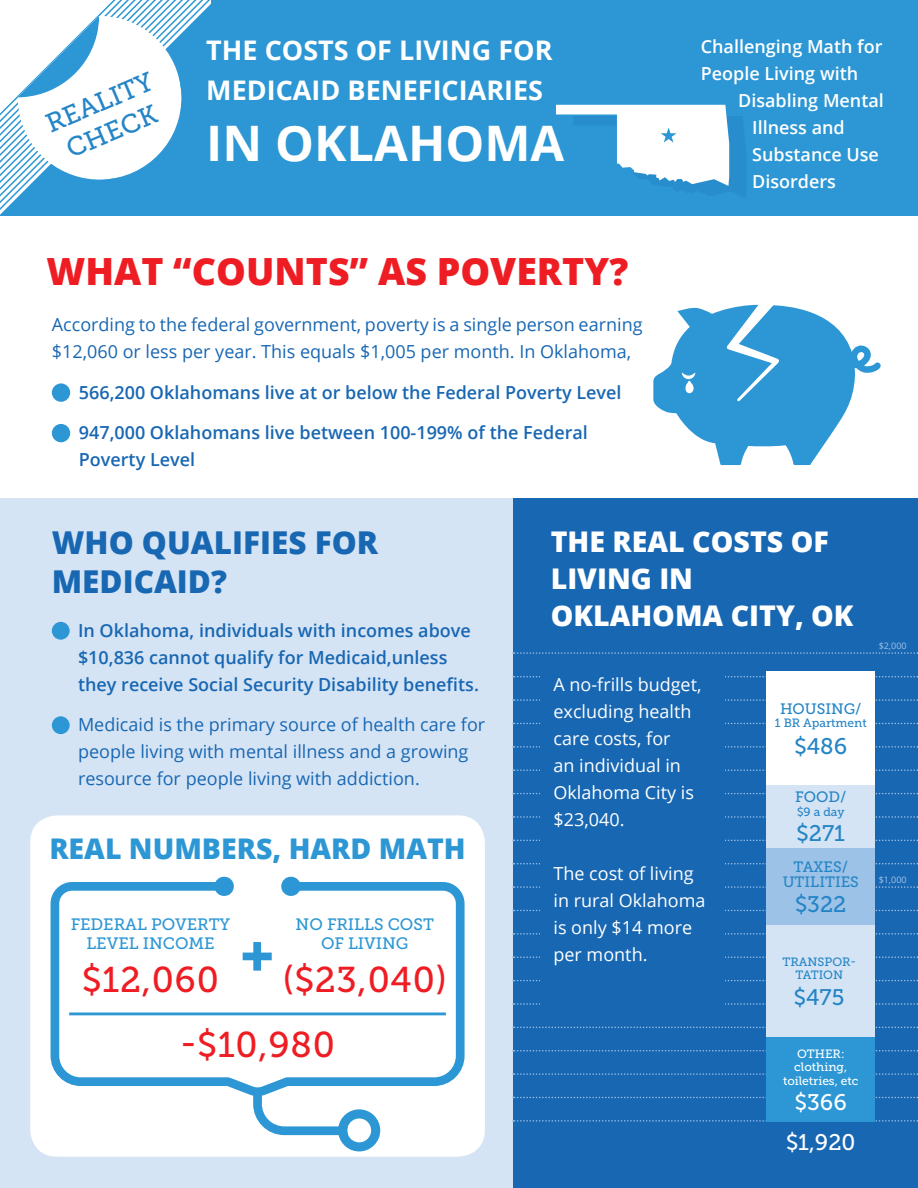
<style>
.page{position:relative;width:918px;height:1188px;background:#fff}
.page>*{position:absolute;margin:0;border:0;box-sizing:border-box;transform-origin:0 0}
.t1{font:800 58.8px "Open Sans";color:#2c97d4}
.t2{font:700 49.05px "Open Sans";color:#fff}
.t3{font:800 37.5px "Open Sans";color:#ee1d23}
.t4{font:35.7px/64.8px "Museo Slab 500";letter-spacing:.02em;color:#ee1d23}
.t5{font:800 31.5px/39px "Open Sans";color:#1867b3}
.t6{font:800 28.5px/37px "Open Sans";color:#fff}
.t7{font:800 28.5px "Open Sans";color:#2c97d4}
.t8{font:700 27px/40.3px "Open Sans";color:#fff}
.t9{font:26.25px/31.5px "Museo Slab 500";color:#2585c6;text-align:center}
.t10{font:22.5px "Museo Slab 500";color:#2585c6}
.t11{font:22.5px/40px "Museo Slab 500";color:#fff;text-align:center}
.t12{font:18px/27px "Open Sans";color:#1867b3}
.t13{font:600 18px/27px "Open Sans";color:#1867b3}
.t14{font:18px/27px "Open Sans";color:#fff}
.t15{font:600 18px/27px "Open Sans";color:#fff}
.t16{font:16.5px/19.8px "Museo Slab 500";color:#2c97d4;text-align:center}
.t17{font:15px/15px "Museo Slab 500";color:#2585c6;text-align:center}
.t18{font:12px/13.5px "Museo Slab 500";color:#2585c6;text-align:center}
.t19{font:12px/13.5px "Museo Slab 500";color:#fff;text-align:center}
.t20{font:9px "Open Sans";color:#9dc2e7}
</style>
<div class="page">
<div style="left:190px;top:0;width:22px;height:216px;background:#2c97d4"></div>
<div style="left:212px;top:0;width:706px;height:216px;background:#2c97d4"></div>
<div style="left:0;top:499px;width:526px;height:689px;background:#d5e4f4"></div>
<div style="left:30px;top:815px;width:455px;height:342px;background:#fff;border-radius:27px"></div>
<div style="left:513px;top:499px;width:405px;height:689px;background:#1867b3"></div>
<svg style="left:0;top:0;width:190px;height:216px"></svg>
<svg style="left:653px;top:304px;width:228px;height:161px"></svg>
<svg style="left:51px;top:882px;width:414px;height:214px"></svg>
<svg style="left:253px;top:1090px;width:127px;height:61px"></svg>
<div style="left:214px;top:877px;width:20px;height:19px;background:#2c97d4;border-radius:9px"></div>
<div style="left:281px;top:877px;width:20px;height:19px;background:#2c97d4;border-radius:9px"></div>
<svg style="left:513px;top:676px;width:405px;height:1px"></svg>
<svg style="left:513px;top:652px;width:405px;height:2px"></svg>
<svg style="left:513px;top:699px;width:405px;height:2px"></svg>
<svg style="left:513px;top:723px;width:405px;height:1px"></svg>
<svg style="left:513px;top:746px;width:405px;height:2px"></svg>
<svg style="left:513px;top:769px;width:405px;height:2px"></svg>
<svg style="left:513px;top:793px;width:405px;height:1px"></svg>
<svg style="left:513px;top:816px;width:405px;height:2px"></svg>
<svg style="left:513px;top:840px;width:405px;height:1px"></svg>
<svg style="left:513px;top:863px;width:405px;height:1px"></svg>
<svg style="left:513px;top:886px;width:405px;height:2px"></svg>
<svg style="left:513px;top:910px;width:405px;height:1px"></svg>
<svg style="left:513px;top:933px;width:405px;height:2px"></svg>
<svg style="left:513px;top:956px;width:405px;height:2px"></svg>
<svg style="left:513px;top:980px;width:405px;height:1px"></svg>
<svg style="left:513px;top:1003px;width:405px;height:2px"></svg>
<svg style="left:513px;top:1027px;width:405px;height:1px"></svg>
<svg style="left:513px;top:1050px;width:405px;height:1px"></svg>
<svg style="left:513px;top:1073px;width:405px;height:2px"></svg>
<svg style="left:513px;top:1097px;width:405px;height:1px"></svg>
<svg style="left:513px;top:1120px;width:405px;height:2px"></svg>
<div style="left:767px;top:671px;width:108px;height:114px;background:#fff"></div>
<div style="left:767px;top:1036px;width:108px;height:86px;background:#2c97d4"></div>
<div style="left:767px;top:847px;width:108px;height:78px;background:#9dc2e7"></div>
<div style="left:767px;top:785px;width:108px;height:62px;background:#d5e4f4"></div>
<div style="left:767px;top:925px;width:108px;height:111px;background:#d5e4f4"></div>
<div style="left:573px;top:116px;width:173px;height:81px;background:#288dcd"></div>
<svg style="left:556px;top:105px;width:173px;height:81px"></svg>
<div style="left:52px;top:383px;width:18px;height:19px;background:#2c97d4;border-radius:50%"></div>
<div style="left:52px;top:424px;width:18px;height:18px;background:#2c97d4;border-radius:50%"></div>
<div style="left:540px;top:664px;width:185px;height:357px;background:#1867b3"></div>
<div style="left:52px;top:622px;width:18px;height:18px;background:#2c97d4;border-radius:50%"></div>
<div style="left:52px;top:716px;width:18px;height:18px;background:#2c97d4;border-radius:50%"></div>
<hr style="left:69px;top:1012px;width:377px;height:3px;background:#2c97d4">
<h3 class="t9" style="left:41px;top:110px;width:115px;rotate:-23deg">REALITY<br>CHECK</h3>
<h3 class="t8" style="left:206px;top:29px;width:348px">THE COSTS OF LIVING FOR<br>MEDICAID BENEFICIARIES</h3>
<h2 class="t2" style="left:206px;top:108px;width:360px">IN OKLAHOMA</h2>
<h3 class="t3" style="left:46px;top:243px;width:583px">WHAT “COUNTS” AS POVERTY?</h3>
<p class="t12" style="left:52px;top:311px;width:592px">According to the federal government, poverty is a single person earning $12,060 or less per year. This equals $1,005 per month. In Oklahoma,</p>
<p class="t13" style="left:79px;top:378px;width:544px">566,200 Oklahomans live at or below the Federal Poverty Level</p>
<p class="t13" style="left:79px;top:419px;width:511px">947,000 Oklahomans live between 100-199% of the Federal<br>Poverty Level</p>
<p class="t15" style="left:701px;top:32px;width:183px">Challenging Math for<br>People Living with</p>
<p class="t15" style="left:752px;top:86px;width:133px;text-indent:-14px">Disabling Mental<br>Illness and<br>Substance Use<br>Disorders</p>
<h3 class="t5" style="left:52px;top:522px;width:328px">WHO QUALIFIES FOR<br>MEDICAID?</h3>
<p class="t13" style="left:78px;top:616px;width:402px">In Oklahoma, individuals with incomes above $10,836 cannot qualify for Medicaid,unless they receive Social Security Disability benefits.</p>
<p class="t12" style="left:78px;top:711px;width:409px">Medicaid is the primary source of health care for people living with mental illness and a growing resource for people living with addiction.</p>
<h3 class="t7" style="left:49px;top:827px;width:418px">REAL NUMBERS, HARD MATH</h3>
<p class="t16" style="left:71px;top:914px;width:161px">FEDERAL POVERTY<br>LEVEL INCOME</p>
<h3 class="t4" style="left:82px;top:948px;width:138px">$12,060</h3>
<p class="t16" style="left:296px;top:914px;width:140px">NO FRILLS COST<br>OF LIVING</p>
<h3 class="t4" style="left:180px;top:948px;width:268px;text-indent:103px">($23,040) -$10,980</h3>
<h1 class="t1" style="left:241px;top:911px;width:35px">+</h1>
<h3 class="t6" style="left:551px;top:522px;width:304px">THE REAL COSTS OF<br>LIVING IN<br>OKLAHOMA CITY, OK</h3>
<p class="t14" style="left:554px;top:671px;width:150px">A no-frills budget, excluding health care costs, for<br>an individual in<br>Oklahoma City is $23,040.</p>
<p class="t14" style="left:554px;top:860px;width:153px">The cost of living in rural Oklahoma is only $14 more per month.</p>
<p class="t17" style="left:780px;top:701px;width:83px">HOUSING/</p>
<p class="t18" style="left:775px;top:716px;width:93px">1 BR Apartment</p>
<p class="t10" style="left:794px;top:734px;width:54px">$486</p>
<p class="t17" style="left:795px;top:790px;width:53px">FOOD/</p>
<p class="t18" style="left:797px;top:805px;width:49px">$9 a day</p>
<p class="t10" style="left:797px;top:821px;width:50px">$271</p>
<p class="t17" style="left:783px;top:859px;width:78px">TAXES/<br>UTILITIES</p>
<p class="t10" style="left:795px;top:892px;width:53px">$322</p>
<p class="t18" style="left:782px;top:955px;width:75px">TRANSPOR-<br>TATION</p>
<p class="t10" style="left:794px;top:984px;width:52px">$475</p>
<p class="t20" style="left:879px;top:640px;width:29px">$2,000</p>
<p class="t20" style="left:879px;top:874px;width:29px">$1,000</p>
<p class="t19" style="left:783px;top:1047px;width:77px">OTHER: clothing, toiletries, etc</p>
<p class="t11" style="left:786px;top:1083px;width:71px">$366 $1,920</p>
</div>
